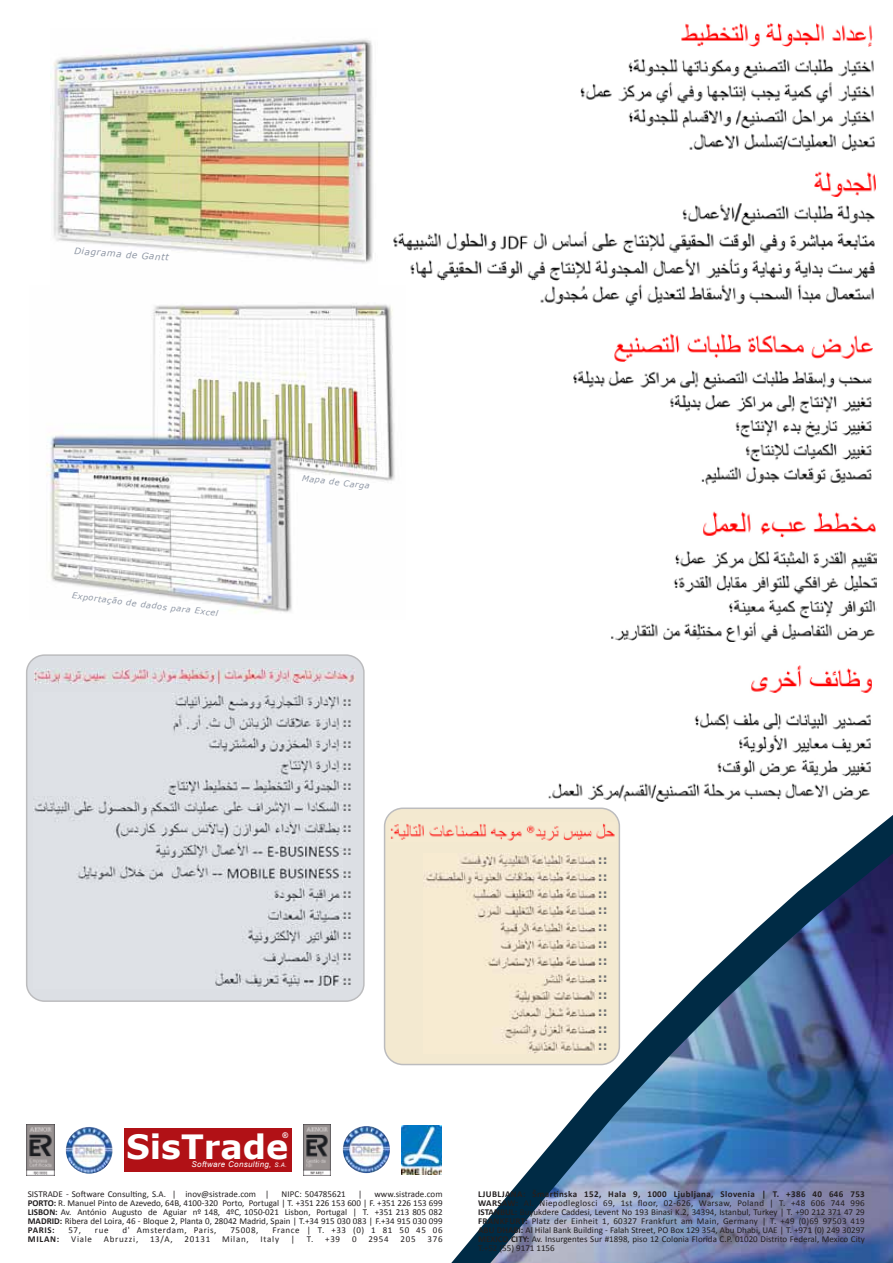
<style>
.page{position:relative;width:893px;height:1263px;background:#fff}
.page>*{position:absolute;margin:0;border:0;box-sizing:border-box;transform-origin:0 0}
.t1{font:700 33.45px "Verdana";color:#fff}
.t2{font:700 12px/16.8px "Verdana";color:#6d6f71;text-align:justify}
.t3{font:9px/9px "Calibri";color:#231f20;text-align:justify}
.t4{font:9px "Calibri";letter-spacing:.065em;color:#231f20}
.t5{font:italic 9px "Verdana";color:#9098a6}
.t6{font:9px "Calibri";letter-spacing:.08em;color:#231f20}
.t7{font:700 9px "Calibri";letter-spacing:.08em;color:#231f20}
.t8{font:italic 8.25px "Verdana";color:#9098a6}
.t9{font:italic 7.95px "Arial";letter-spacing:.045em;color:#fff}
.t10{font:700 7.8px "Arial";color:#fff}
.s1{font-size:6.15px}
.s2{font-weight:700}
</style>
<div class="page">
<img style="left:413px;top:801px;width:480px;height:462px">
<img style="left:51px;top:39px;width:322px;height:225px">
<div style="left:124px;top:1129px;width:168px;height:43px;background:#b11116"></div>
<img style="left:303px;top:1125px;width:28px;height:51px">
<img style="left:343px;top:1126px;width:47px;height:47px;border-radius:24px">
<img style="left:27px;top:1125px;width:28px;height:50px">
<img style="left:66px;top:1127px;width:47px;height:47px;border-radius:23px">
<img style="left:401px;top:1126px;width:41px;height:49px">
<img style="left:681px;top:23px;width:192px;height:24px">
<img style="left:580px;top:59px;width:295px;height:93px">
<img style="left:814px;top:171px;width:62px;height:26px">
<img style="left:393px;top:203px;width:482px;height:103px">
<img style="left:614px;top:333px;width:259px;height:29px">
<img style="left:573px;top:370px;width:299px;height:115px">
<img style="left:703px;top:511px;width:173px;height:26px">
<img style="left:611px;top:551px;width:265px;height:90px">
<img style="left:751px;top:665px;width:121px;height:28px">
<img style="left:548px;top:712px;width:323px;height:89px">
<img style="left:46px;top:285px;width:359px;height:329px">
<div style="left:385px;top:808px;width:234px;height:256px;background:#f3e9d0;border-radius:18px"></div>
<div style="left:384px;top:807px;width:236px;height:258px;border:2px solid #bcbcbe;border-radius:18px"></div>
<img style="left:390px;top:823px;width:225px;height:18px">
<img style="left:423px;top:854px;width:173px;height:200px">
<div style="left:27px;top:655px;width:337px;height:346px;background:#dcdfe4;border-radius:18px"></div>
<div style="left:26px;top:654px;width:339px;height:348px;border:2px solid #bcbcbe;border-radius:18px"></div>
<img style="left:35px;top:668px;width:321px;height:16px">
<img style="left:34px;top:693px;width:308px;height:294px">
<p class="t5" style="left:75px;top:245px;width:96px;rotate:4deg">Diagrama de Gantt</p>
<p class="t8" style="left:303px;top:472px;width:70px;rotate:7deg">Mapa de Carga</p>
<p class="t8" style="left:73px;top:590px;width:149px;rotate:7deg">Exportação de dados para Excel</p>
<h2 class="t2" style="left:342px;top:690px;width:11px;line-height:21.3px">:: :: :: ::</h2>
<h2 class="t2" style="left:342px;top:774px;width:11px;line-height:21.1px">:: :: ::</h2>
<h2 class="t2" style="left:342px;top:839px;width:11px;line-height:22.6px">:: ::</h2>
<h2 class="t2" style="left:342px;top:883px;width:11px;line-height:21.1px">:: ::</h2>
<h2 class="t2" style="left:342px;top:924px;width:11px;line-height:21.3px">:: ::</h2>
<h2 class="t2" style="left:342px;top:971px;width:11px">::</h2>
<p class="t10" style="left:282px;top:1130px;width:7px">®</p>
<h1 class="t1" style="left:126px;top:1126px;width:164px">SisTrade</h1>
<p class="t9" style="left:192px;top:1159px;width:97px">Software Consulting, <span class="s1">S.A.</span></p>
<p class="t3" style="left:28px;top:1190px;width:243px">SISTRADE - Software Consulting, S.A. | inov@sistrade.com |</p>
<p class="t3" style="left:282px;top:1190px;width:66px">NIPC: 504785621</p>
<p class="t3" style="left:358px;top:1190px;width:6px">|</p>
<p class="t3" style="left:28px;top:1190px;width:416px;text-indent:347px">www.sistrade.com <span class="s2">PORTO:</span> R. Manuel Pinto de Azevedo, 64B, 4100-320 Porto, Portugal | T. +351 226 153 600 | F. +351 226 153 699<br><span class="s2">LISBON:</span> Av. António Augusto de Aguiar nº 148, 4ºC, 1050-021 Lisbon, Portugal | T. +351 213 805 082<br><span class="s2">MADRID:</span> Ribera del Loira, 46 - Bloque 2, Planta 0, 28042 Madrid, Spain | T.+34 915 030 083 | F.+34 915 030 099<br><span class="s2">PARIS:</span></p>
<p class="t3" style="left:69px;top:1226px;width:14px">57,</p>
<p class="t3" style="left:95px;top:1226px;width:15px">rue</p>
<p class="t4" style="left:122px;top:1224px;width:95px">d' Amsterdam, Paris,</p>
<p class="t3" style="left:230px;top:1226px;width:29px">75008,</p>
<p class="t4" style="left:272px;top:1224px;width:172px">France | T. +33 (0) 1 81 50 45 06</p>
<p class="t7" style="left:28px;top:1233px;width:33px">MILAN:</p>
<p class="t3" style="left:71px;top:1235px;width:22px">Viale</p>
<p class="t6" style="left:104px;top:1233px;width:36px">Abruzzi,</p>
<p class="t3" style="left:150px;top:1235px;width:24px">13/A,</p>
<p class="t3" style="left:185px;top:1235px;width:27px">20131</p>
<p class="t3" style="left:222px;top:1235px;width:28px">Milan,</p>
<p class="t3" style="left:261px;top:1235px;width:20px">Italy</p>
<p class="t3" style="left:291px;top:1235px;width:6px">|</p>
<p class="t3" style="left:307px;top:1235px;width:35px">T. +39</p>
<p class="t3" style="left:352px;top:1235px;width:6px">0</p>
<p class="t3" style="left:368px;top:1235px;width:22px">2954</p>
<p class="t3" style="left:401px;top:1235px;width:17px">205</p>
<p class="t3" style="left:427px;top:1235px;width:17px">376</p>
<h2 class="t2" style="left:598px;top:851px;width:11px">:: :: :: :: :: :: :: :: :: :: :: ::</h2>
<p class="t3" style="left:478px;top:1190px;width:388px"><span class="s2">LJUBLJANA: Šmartinska 152, Hala 9, 1000 Ljubljana, Slovenia | T. +386 40 646 753<br>WARSAW:</span> Al. Niepodleglosci 69, 1st floor, 02-626, Warsaw, Poland | T. +48 606 744 996<br><span class="s2">ISTANBUL:</span> Buyukdere Caddesi, Levent No 193 Binasi K.2, 34394, Istanbul, Turkey | T. +90 212 371 47 29<br><span class="s2">FRANKFURT:</span> Platz der Einheit 1, 60327 Frankfurt am Main, Germany | T. +49 (0)69 97503 419<br><span class="s2">ABU DHABI:</span> Al Hilal Bank Building - Falah Street, PO Box 129 354, Abu Dhabi, UAE | T. +971 (0) 249 30297<br><span class="s2">MEXICO CITY:</span> Av. Insurgentes Sur #1898, piso 12 Colonia Florida C.P. 01020 Distrito Federal, Mexico City T.+52 (55) 9171 1156</p>
</div>
